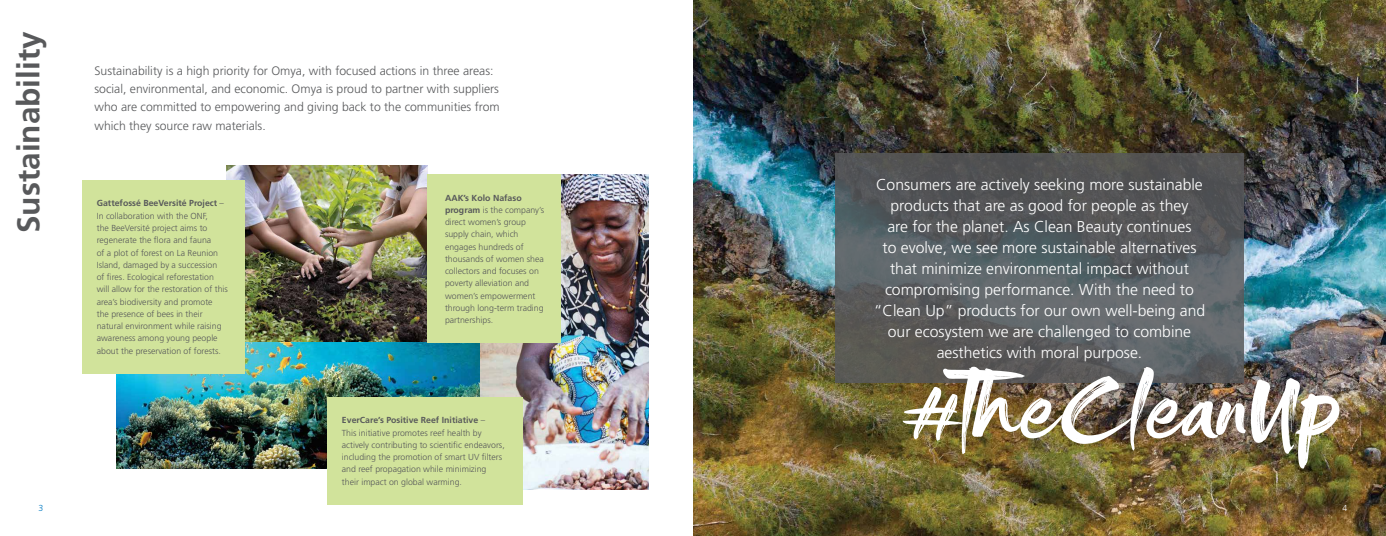
<style>
.page{position:relative;width:1386px;height:536px;background:#fff}
.page>*{position:absolute;margin:0;border:0;box-sizing:border-box;transform-origin:0 0}
.t1{font:70px "Rocked ALT";color:#fff}
.t2{font:700 31.5px "Frutiger LT Std";color:#58595b}
.t3{font:300 15.75px/21px "Frutiger LT Std";color:#fff;text-align:center}
.t4{font:300 12.25px/18.4px "Frutiger LT Std";color:#58595b}
.t5{font:300 8.75px/12.2px "Frutiger LT Std";color:#58595b}
.t6{font:300 8.75px "Frutiger LT Std";color:#007ac2}
.t7{font:300 8.75px "Frutiger LT Std";color:#fff}
.s1{font-weight:700}
</style>
<div class="page">
<img style="left:226px;top:165px;width:202px;height:177px">
<img style="left:116px;top:342px;width:364px;height:126px">
<img style="left:693px;top:0;width:693px;height:536px">
<svg style="left:835px;top:153px;width:409px;height:229px;background:#585c5e"></svg>
<img style="left:480px;top:174px;width:169px;height:315px">
<div style="left:428px;top:174px;width:133px;height:168px;background:#d1e39b"></div>
<div style="left:327px;top:397px;width:196px;height:107px;background:#d1e39b"></div>
<div style="left:82px;top:180px;width:163px;height:193px;background:#d1e39b"></div>
<h2 class="t2" style="left:10px;top:233px;width:203px;rotate:-90deg">Sustainability</h2>
<p class="t4" style="left:94px;top:61px;width:407px">Sustainability is a high priority for Omya, with focused actions in three areas: social, environmental, and economic. Omya is proud to partner with suppliers who are committed to empowering and giving back to the communities from which they source raw materials.</p>
<p class="t5" style="left:97px;top:197px;width:133px"><span class="s1">Gattefossé BeeVersité Project</span> –<br>In collaboration with the ONF,<br>the BeeVersité project aims to regenerate the flora and fauna<br>of a plot of forest on La Reunion<br>Island, damaged by a succession<br>of fires. Ecological reforestation will allow for the restoration of this area’s biodiversity and promote<br>the presence of bees in their natural environment while raising awareness among young people about the preservation of forests.</p>
<p class="t5" style="left:445px;top:191px;width:101px"><span class="s1">AAK’s Kolo Nafaso program</span> is the company’s direct women’s group supply chain, which engages hundreds of thousands of women shea collectors and focuses on poverty alleviation and women’s empowerment through long-term trading partnerships.</p>
<p class="t5" style="left:342px;top:414px;width:164px"><span class="s1">EverCare’s Positive Reef Initiative</span> –<br>This initiative promotes reef health by actively contributing to scientific endeavors, including the promotion of smart UV filters and reef propagation while minimizing their impact on global warming.</p>
<p class="t3" style="left:874px;top:174px;width:333px">Consumers are actively seeking more sustainable products that are as good for people as they<br>are for the planet. As Clean Beauty continues<br>to evolve, we see more sustainable alternatives that minimize environmental impact without compromising performance. With the need to “Clean Up” products for our own well-being and our ecosystem we are challenged to combine aesthetics with moral purpose.</p>
<h1 class="t1" style="left:903px;top:371px;width:441px">#theCleanUp</h1>
<p class="t6" style="left:39px;top:503px;width:6px">3</p>
<p class="t7" style="left:1343px;top:503px;width:6px">4</p>
</div>
